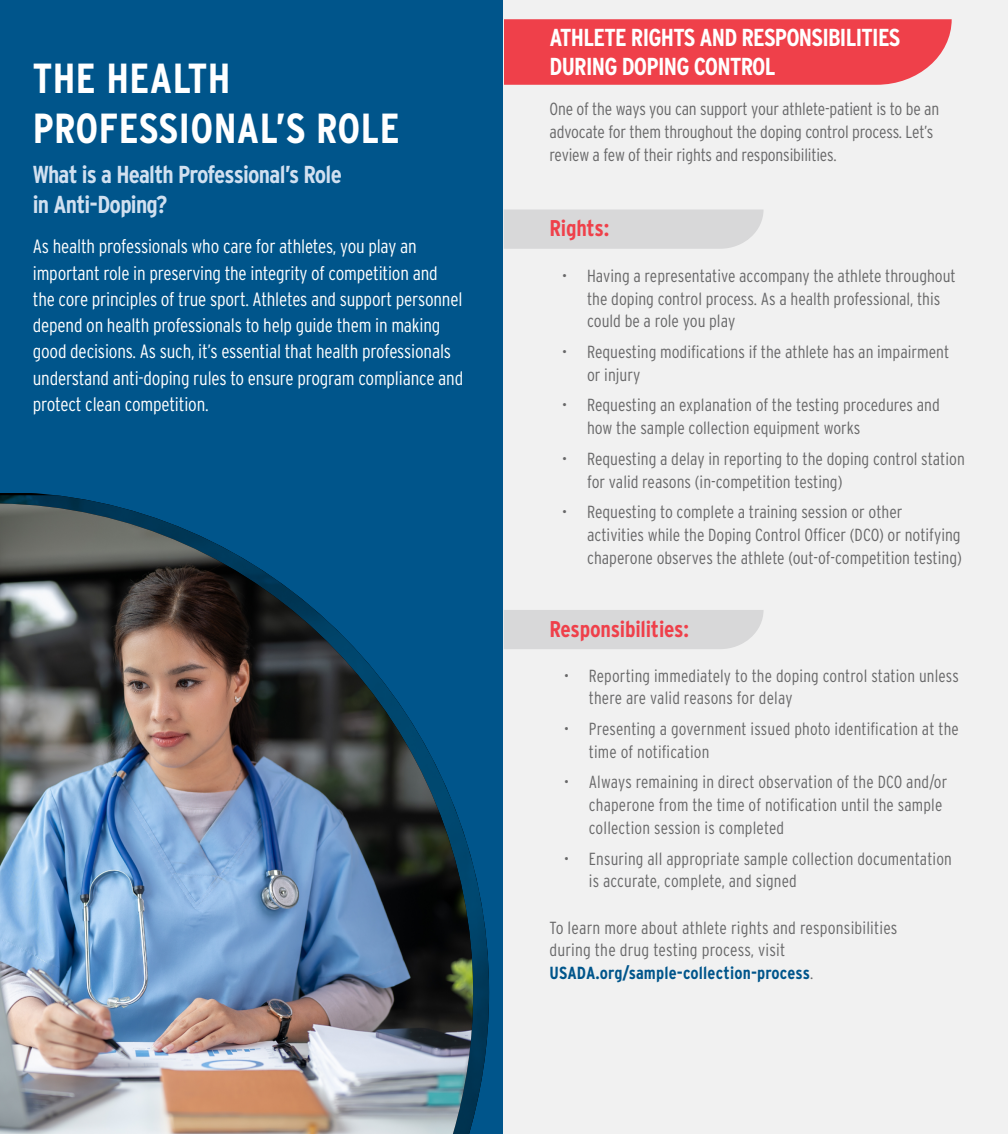
<style>
.page{position:relative;width:1008px;height:1134px;background:#00558b}
.page>*{position:absolute;margin:0;border:0;box-sizing:border-box;transform-origin:0 0}
.t1{font:700 condensed 42px/50.4px "Interstate";letter-spacing:.01em;color:#fff}
.t2{font:700 condensed 24.5px/29.4px "Interstate";letter-spacing:-.03em;color:#fff}
.t3{font:700 condensed 24.5px/29.4px "Interstate";letter-spacing:-.03em;color:#d1e0f0}
.t4{font:700 condensed 22.75px "Interstate";letter-spacing:-.01em;color:#ef404a}
.t5{font:300 condensed 19.25px/26.2px "Interstate";letter-spacing:-.01em;color:#fff}
.t6{font:300 condensed 17.5px/22.8px "Interstate";color:#686869}
.s1{font-weight:700;color:#00558b}
</style>
<div class="page">
<img style="left:0;top:495px;width:489px;height:624px">
<img style="left:0;top:504px;width:473px;height:630px">
<div style="left:504px;top:0;width:504px;height:1134px;background:#f1f1f1"></div>
<div style="left:504px;top:19px;width:448px;height:66px;background:#ef404a"></div>
<div style="left:504px;top:210px;width:260px;height:39px;background:#d8d8d9"></div>
<div style="left:504px;top:610px;width:260px;height:39px;background:#d8d8d9"></div>
<h1 class="t1" style="left:33px;top:53px;width:368px">THE HEALTH<br>PROFESSIONAL’S ROLE</h1>
<h2 class="t3" style="left:33px;top:160px;width:311px">What is a Health Professional’s Role in Anti-Doping?</h2>
<p class="t5" style="left:33px;top:233px;width:432px">As health professionals who care for athletes, you play an important role in preserving the integrity of competition and the core principles of true sport. Athletes and support personnel depend on health professionals to help guide them in making good decisions. As such, it’s essential that health professionals understand anti-doping rules to ensure program compliance and protect clean competition.</p>
<h2 class="t2" style="left:550px;top:22px;width:352px">ATHLETE RIGHTS AND RESPONSIBILITIES<br>DURING DOPING CONTROL</h2>
<p class="t6" style="left:550px;top:97px;width:391px">One of the ways you can support your athlete-patient is to be an advocate for them throughout the doping control process. Let’s review a few of their rights and responsibilities.</p>
<h3 class="t4" style="left:550px;top:214px;width:61px">Rights:</h3>
<p class="t6" style="left:587px;top:264px;width:370px;text-indent:-25px">• Having a representative accompany the athlete throughout the doping control process. As a health professional, this could be a role you play</p>
<p class="t6" style="left:587px;top:340px;width:364px;text-indent:-25px">• Requesting modifications if the athlete has an impairment or injury</p>
<p class="t6" style="left:587px;top:394px;width:354px;text-indent:-25px">• Requesting an explanation of the testing procedures and how the sample collection equipment works</p>
<p class="t6" style="left:587px;top:447px;width:379px;text-indent:-25px">• Requesting a delay in reporting to the doping control station for valid reasons (in-competition testing)</p>
<p class="t6" style="left:587px;top:500px;width:376px;text-indent:-25px">• Requesting to complete a training session or other activities while the Doping Control Officer (DCO) or notifying chaperone observes the athlete (out-of-competition testing)</p>
<h3 class="t4" style="left:550px;top:615px;width:141px">Responsibilities:</h3>
<p class="t6" style="left:589px;top:664px;width:372px;text-indent:-25px">• Reporting immediately to the doping control station unless there are valid reasons for delay</p>
<p class="t6" style="left:589px;top:717px;width:372px;text-indent:-25px">• Presenting a government issued photo identification at the time of notification</p>
<p class="t6" style="left:589px;top:771px;width:360px;text-indent:-25px">• Always remaining in direct observation of the DCO and/or chaperone from the time of notification until the sample collection session is completed</p>
<p class="t6" style="left:589px;top:847px;width:365px;text-indent:-25px">• Ensuring all appropriate sample collection documentation is accurate, complete, and signed</p>
<p class="t6" style="left:550px;top:916px;width:350px">To learn more about athlete rights and responsibilities during the drug testing process, visit<br><span class="s1">USADA.org/sample-collection-process</span>.</p>
</div>
